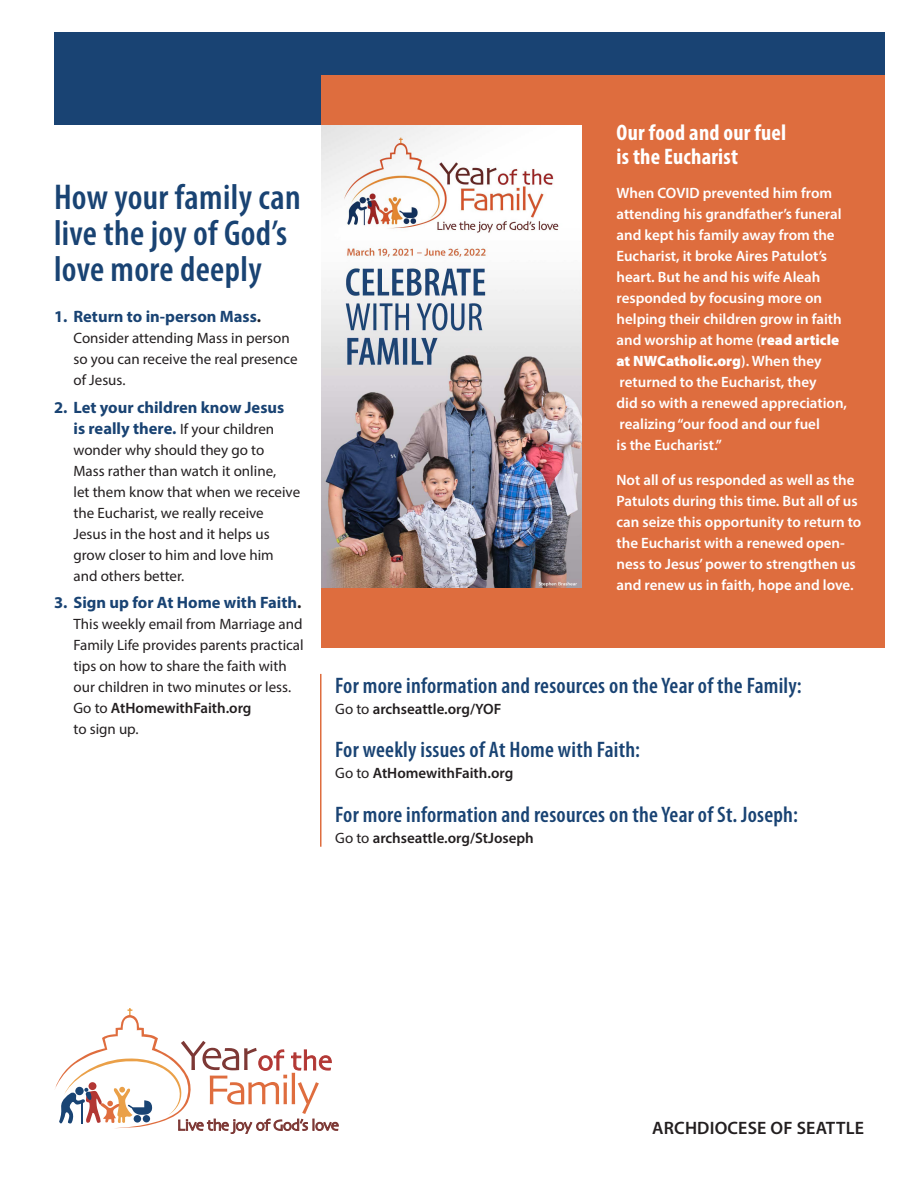
<style>
.page{position:relative;width:918px;height:1188px;background:#fff}
.page>*{position:absolute;margin:0;border:0;box-sizing:border-box;transform-origin:0 0}
.t1{font:600 condensed 36px/36px "Myriad Pro";letter-spacing:.01em;color:#194373}
.t2{font:600 condensed 22.5px "Myriad Pro";letter-spacing:.01em;color:#194373}
.t3{font:700 condensed 22.5px/24px "Myriad Pro";letter-spacing:.01em;color:#fff}
.t4{font:600 18px "Myriad Pro";letter-spacing:.01em;color:#231f20}
.t5{font:700 16.5px/21px "Myriad Pro";color:#194373;text-align:center}
.t6{font:600 15px/21px "Myriad Pro";color:#fff}
.t7{font:15px/21px "Myriad Pro";color:#231f20}
.t8{font:600 15px "Myriad Pro";color:#231f20}
.s1{color:#231f20}
.s2{font-weight:400;font-size:15px;color:#231f20}
.s3{font-weight:600}
.s4{font-weight:900}
.s5{font-weight:400}
</style>
<div class="page">
<div style="left:54px;top:32px;width:831px;height:93px;background:#194373"></div>
<div style="left:321px;top:76px;width:564px;height:572px;background:#de6d3e"></div>
<img style="left:321px;top:126px;width:260px;height:462px">
<svg style="left:55px;top:1008px;width:283px;height:126px"></svg>
<div style="left:134px;top:1115px;width:7px;height:8px;background:#194474;border-radius:50%"></div>
<div style="left:143px;top:1115px;width:7px;height:7px;background:#194474;border-radius:50%"></div>
<hr style="left:320px;top:674px;width:2px;height:173px;background:#de6d3e">
<p class="t1" style="left:54px;top:178px;width:248px">How your family can live the joy of God’s love more deeply</p>
<p class="t5" style="left:54px;top:305px;width:209px">1. Return to in-person Mass<span class="s1">.</span></p>
<p class="t7" style="left:74px;top:327px;width:226px">Consider attending Mass in person so you can receive the real presence of Jesus.</p>
<p class="t5" style="left:54px;top:396px;width:232px">2. Let your children know Jesus is really there. <span class="s2">If your children</span></p>
<p class="t7" style="left:74px;top:439px;width:228px">wonder why should they go to<br>Mass rather than watch it online,<br>let them know that when we receive the Eucharist, we really receive<br>Jesus in the host and it helps us grow closer to him and love him and others better.</p>
<p class="t5" style="left:54px;top:592px;width:249px">3. Sign up for At Home with Faith<span class="s1">.</span></p>
<p class="t7" style="left:74px;top:614px;width:232px">This weekly email from Marriage and<br>Family Life provides parents practical tips on how to share the faith with our children in two minutes or less.<br>Go to <span class="s3">AtHomewithFaith.org<br></span>to sign up.</p>
<p class="t3" style="left:616px;top:120px;width:171px">Our food and our fuel is the Eucharist</p>
<p class="t6" style="left:616px;top:182px;width:232px">When COVID prevented him from attending his grandfather’s funeral and kept his family away from the<br>Eucharist, it broke Aires Patulot’s heart. But he and his wife Aleah responded by focusing more on helping their children grow in faith and worship at home (<span class="s4">read article at NWCatholic.org</span>). When they returned to the Eucharist, they<br>did so with a renewed appreciation, realizing “our food and our fuel<br>is the Eucharist.”</p>
<p class="t6" style="left:616px;top:469px;width:246px">Not all of us responded as well as the Patulots during this time. But all of us can seize this opportunity to return to the Eucharist with a renewed open&shy;ness to Jesus’ power to strengthen us and renew us in faith, hope and love.</p>
<p class="t2" style="left:335px;top:672px;width:468px">For more information and resources on the Year of the Family:</p>
<p class="t8" style="left:335px;top:699px;width:168px"><span class="s5">Go to</span> archseattle.org/YOF</p>
<p class="t2" style="left:335px;top:736px;width:306px">For weekly issues of At Home with Faith:</p>
<p class="t8" style="left:335px;top:764px;width:180px"><span class="s5">Go to</span> AtHomewithFaith.org</p>
<p class="t2" style="left:335px;top:801px;width:464px">For more information and resources on the Year of St. Joseph:</p>
<p class="t8" style="left:335px;top:828px;width:200px"><span class="s5">Go to</span> archseattle.org/StJoseph</p>
<p class="t4" style="left:652px;top:1117px;width:213px">ARCHDIOCESE OF SEATTLE</p>
</div>
